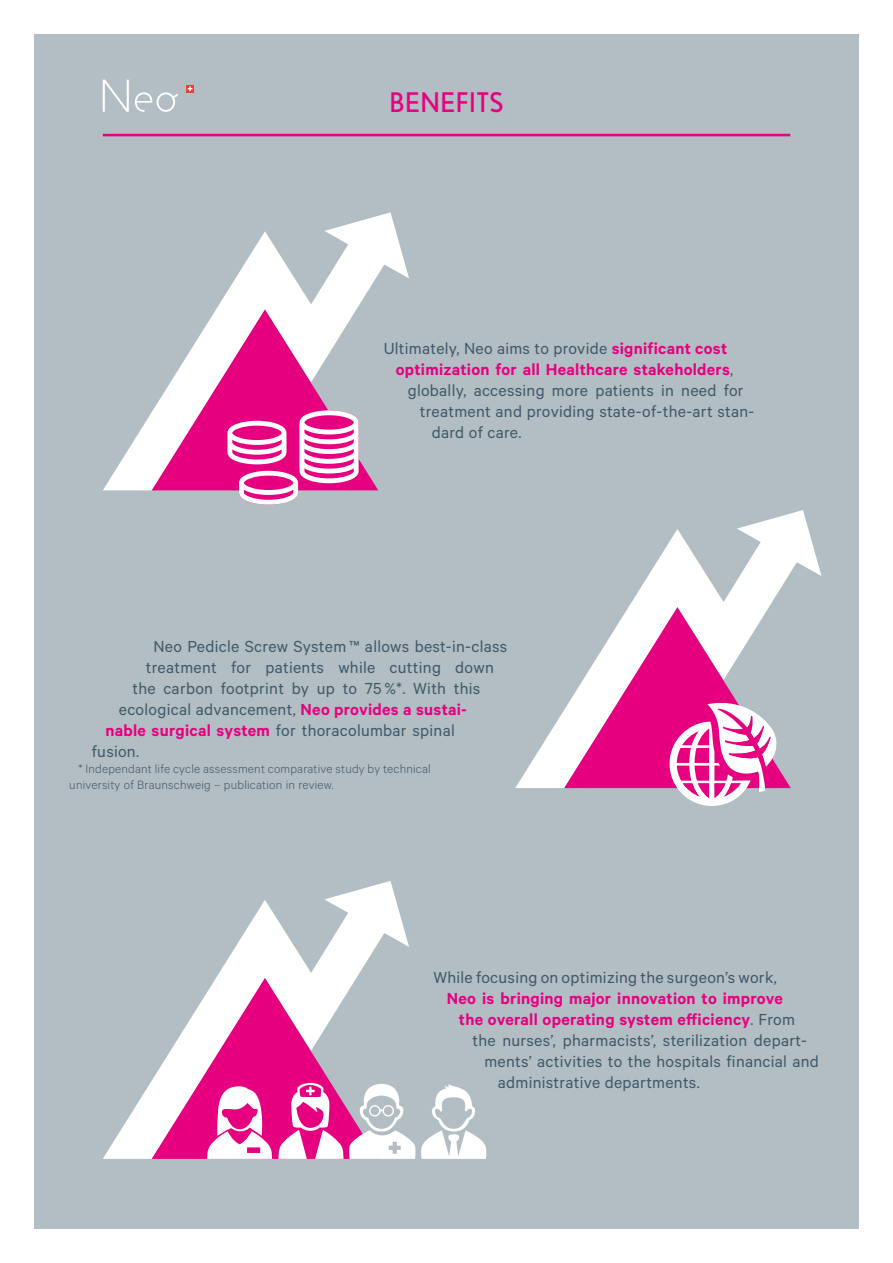
<style>
.page{position:relative;width:893px;height:1263px;background:#fff}
.page>*{position:absolute;margin:0;border:0;box-sizing:border-box;transform-origin:0 0}
.t1{font:27px "Nobel";letter-spacing:.015em;color:#e60080}
.t2{font:18px "Calibre";letter-spacing:.015em;color:#405968}
.t3{font:600 18px "Calibre";letter-spacing:.015em;color:#e60080}
.t4{font:300 13.5px/16.2px "Calibre";letter-spacing:.015em;color:#405968}
.s1{font-weight:600;color:#e60080}
.s2{font-weight:400;color:#405968}
</style>
<div class="page">
<div style="left:34px;top:34px;width:825px;height:1195px;background:#b3bdc4"></div>
<hr style="left:103px;top:134px;width:687px;height:2px;background:#e60080">
<svg style="left:103px;top:80px;width:26px;height:32px"></svg>
<svg style="left:186px;top:85px;width:8px;height:7px"></svg>
<svg style="left:188px;top:86px;width:4px;height:5px"></svg>
<svg style="left:135px;top:92px;width:43px;height:20px"></svg>
<svg style="left:103px;top:212px;width:306px;height:278px"></svg>
<svg style="left:152px;top:309px;width:226px;height:196px"></svg>
<svg style="left:515px;top:510px;width:306px;height:278px"></svg>
<svg style="left:564px;top:607px;width:227px;height:199px"></svg>
<svg style="left:103px;top:881px;width:306px;height:278px"></svg>
<svg style="left:152px;top:978px;width:335px;height:181px"></svg>
<h1 class="t1" style="left:390px;top:86px;width:115px">BENEFITS</h1>
<p class="t2" style="left:384px;top:337px;width:345px">Ultimately, Neo aims to provide <span class="s1">significant cost</span></p>
<p class="t3" style="left:396px;top:358px;width:339px">optimization for all Healthcare stakeholders<span class="s2">,</span></p>
<p class="t2" style="left:408px;top:379px;width:337px">globally, accessing more patients in need for</p>
<p class="t2" style="left:420px;top:400px;width:336px">treatment and providing state-of-the-art stan-</p>
<p class="t2" style="left:432px;top:421px;width:91px">dard of care.</p>
<p class="t2" style="left:153px;top:636px;width:356px">Neo Pedicle Screw System ™ allows best-in-class</p>
<p class="t2" style="left:146px;top:657px;width:349px">treatment for patients while cutting down</p>
<p class="t2" style="left:132px;top:678px;width:349px">the carbon footprint by up to 75%*. With this</p>
<p class="t2" style="left:119px;top:699px;width:349px">ecological advancement, <span class="s1">Neo provides a sustai-</span></p>
<p class="t2" style="left:105px;top:720px;width:351px"><span class="s1">nable surgical system</span> for thoracolumbar spinal</p>
<p class="t2" style="left:92px;top:741px;width:49px">fusion.</p>
<p class="t4" style="left:69px;top:760px;width:363px;text-indent:9px">* Independant life cycle assessment comparative study by technical university of Braunschweig – publication in review.</p>
<p class="t2" style="left:433px;top:967px;width:345px">While focusing on optimizing the surgeon’s work,</p>
<p class="t3" style="left:447px;top:987px;width:338px">Neo is bringing major innovation to improve</p>
<p class="t3" style="left:459px;top:1008px;width:338px">the overall operating system efficiency<span class="s2">. From</span></p>
<p class="t2" style="left:472px;top:1030px;width:336px">the nurses’, pharmacists’, sterilization depart-</p>
<p class="t2" style="left:484px;top:1051px;width:336px">ments’ activities to the hospitals financial and</p>
<p class="t2" style="left:498px;top:1072px;width:203px">administrative departments.</p>
</div>
